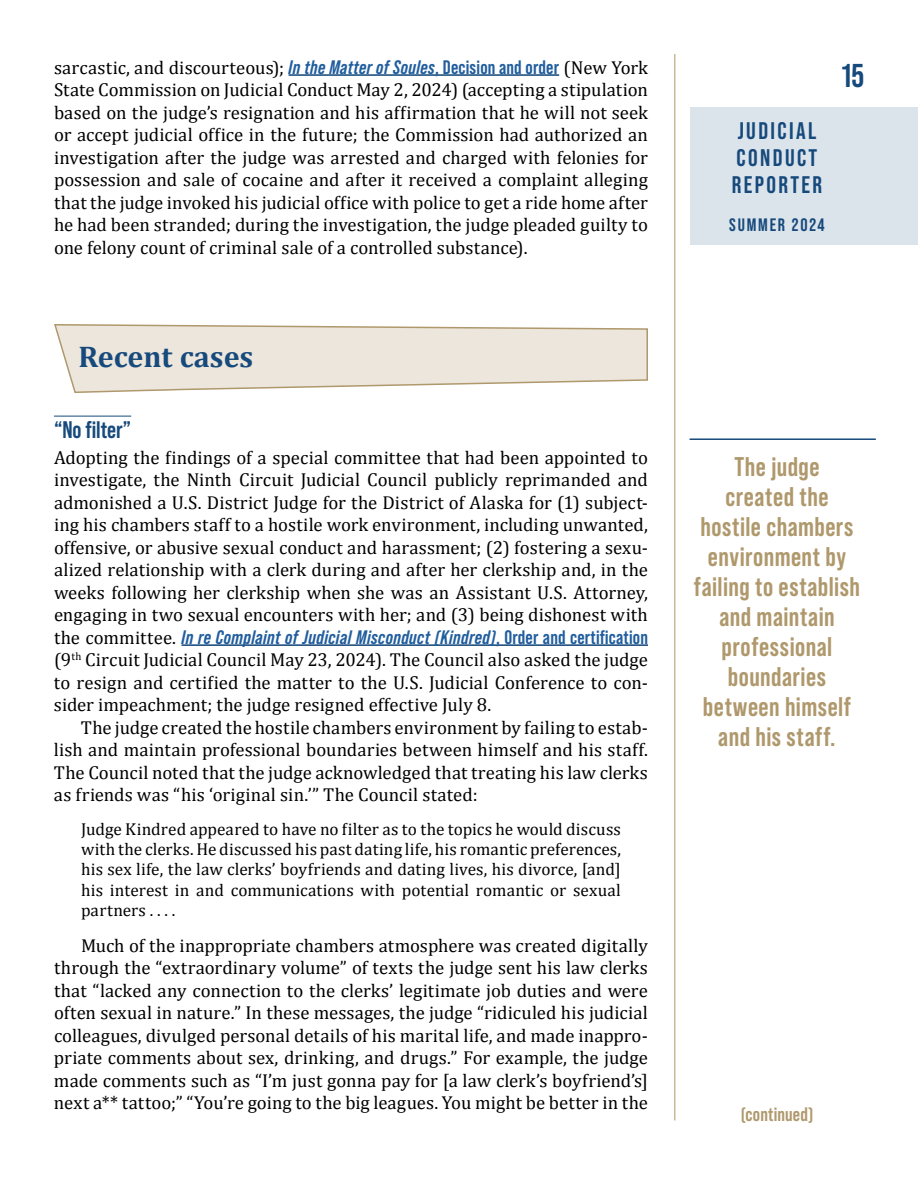
<style>
.page{position:relative;width:918px;height:1188px;background:#fff}
.page>*{position:absolute;margin:0;border:0;box-sizing:border-box;transform-origin:0 0}
.t1{font:700 33px "Bebas Neue Pro";color:#174a7c}
.t2{font:700 30px "Cambria";color:#174a7c}
.t3{font:700 27px/30px "Bebas Neue Pro";letter-spacing:.015em;color:#af986c;text-align:center}
.t4{font:700 24px/27px "Bebas Neue Pro";letter-spacing:.1em;color:#174a7c}
.t5{font:italic 700 19.5px "Bebas Neue Pro";letter-spacing:.02em;color:#215e9e}
.t6{font:700 19.5px "Bebas Neue Pro";letter-spacing:.01em;color:#af986c}
.t7{font:18.75px/22.5px "Cambria";color:#000;text-align:justify}
.t8{font:700 18px "Bebas Neue Pro";letter-spacing:.1em;color:#174a7c}
.t9{font:17.25px/20.2px "Cambria";letter-spacing:.005em;color:#000;text-align:justify}
.s1{font-family:"Bebas Neue Pro";font-weight:700;font-style:italic;font-size:19.5px;color:#215e9e}
.s2{font-family:"Bebas Neue Pro";font-weight:700;font-size:19.5px;color:#215e9e}
.s3{font-family:"Cambria";font-weight:400;font-style:normal;font-size:18.75px;color:#000}
.s4{font-style:normal}
</style>
<div class="page">
<div style="left:690px;top:107px;width:228px;height:138px;background:#dce4eb"></div>
<hr style="left:675px;top:54px;width:1px;height:1066px;background:#af986c">
<hr style="left:690px;top:438px;width:186px;height:2px;background:#174a7c">
<hr style="left:289px;top:74px;width:270px;height:2px;background:#174a7c">
<hr style="left:54px;top:416px;width:77px;height:1px;background:#174a7c">
<hr style="left:182px;top:644px;width:466px;height:2px;background:#174a7c">
<svg style="left:54px;top:324px;width:594px;height:69px;background:#ebe5db"></svg>
<p class="t7" style="left:54px;top:56px;width:596px">sarcastic, and discourteous); <span class="s1">In the Matter of Soules</span><span class="s2">, Decision and order</span> (New York State Commission on Judicial Conduct May 2, 2024) (accepting a stipulation based on the judge’s resignation and his affirmation that he will not seek or accept judicial office in the future; the Commission had authorized an investigation after the judge was arrested and charged with felonies for possession and sale of cocaine and after it received a complaint alleging that the judge invoked his judicial office with police to get a ride home after he had been stranded; during the investigation, the judge pleaded guilty to one felony count of criminal sale of a controlled substance).</p>
<h2 class="t2" style="left:78px;top:335px;width:176px">Recent cases</h2>
<p class="t4" style="left:54px;top:416px;width:79px">“No filter”</p>
<p class="t7" style="left:54px;top:446px;width:596px">Adopting the findings of a special committee that had been appointed to investigate, the Ninth Circuit Judicial Council publicly reprimanded and admonished a U.S. District Judge for the District of Alaska for (1) subject&shy;ing his chambers staff to a hostile work environment, including unwanted, offensive, or abusive sexual conduct and harassment; (2) fostering a sexu&shy;alized relationship with a clerk during and after her clerkship and, in the weeks following her clerkship when she was an Assistant U.S. Attorney, engaging in two sexual encounters with her; and (3) being dishonest with</p>
<p class="t5" style="left:54px;top:626px;width:595px"><span class="s3">the committee.</span> In re Complaint of Judicial Misconduct (Kindred)<span class="s4">, Order and certification</span></p>
<p class="t7" style="left:54px;top:648px;width:596px">(9<sup>th</sup> Circuit Judicial Council May 23, 2024). The Council also asked the judge to resign and certified the matter to the U.S. Judicial Conference to con&shy;sider impeachment; the judge resigned effective July 8.</p>
<p class="t7" style="left:54px;top:716px;width:596px;text-indent:27px">The judge created the hostile chambers environment by failing to estab&shy;lish and maintain professional boundaries between himself and his staff.<br>The Council noted that the judge acknowledged that treating his law clerks as friends was “his ‘original sin.’” The Council stated:</p>
<p class="t9" style="left:81px;top:819px;width:542px">Judge Kindred appeared to have no filter as to the topics he would discuss with the clerks. He discussed his past dating life, his romantic preferences, his sex life, the law clerks’ boyfriends and dating lives, his divorce, [and] his interest in and communications with potential romantic or sexual partners . . . .</p>
<p class="t7" style="left:54px;top:934px;width:596px;text-indent:27px">Much of the inappropriate chambers atmosphere was created digitally through the “extraordinary volume” of texts the judge sent his law clerks that “lacked any connection to the clerks’ legitimate job duties and were often sexual in nature.” In these messages, the judge “ridiculed his judicial colleagues, divulged personal details of his marital life, and made inappro&shy;priate comments about sex, drinking, and drugs.” For example, the judge made comments such as “I’m just gonna pay for [a law clerk’s boyfriend’s] next a** tattoo;” “You’re going to the big leagues. You might be better in the</p>
<p class="t4" style="left:732px;top:117px;width:92px">JUDICIAL<br>CONDUCT<br>REPORTER</p>
<p class="t8" style="left:729px;top:214px;width:97px">SUMMER 2024</p>
<h1 class="t1" style="left:842px;top:57px;width:24px">15</h1>
<h3 class="t3" style="left:694px;top:451px;width:168px">The judge<br>created the hostile chambers environment by failing to establish and maintain professional boundaries between himself and his staff.</h3>
<p class="t6" style="left:741px;top:1103px;width:74px">(continued)</p>
</div>
